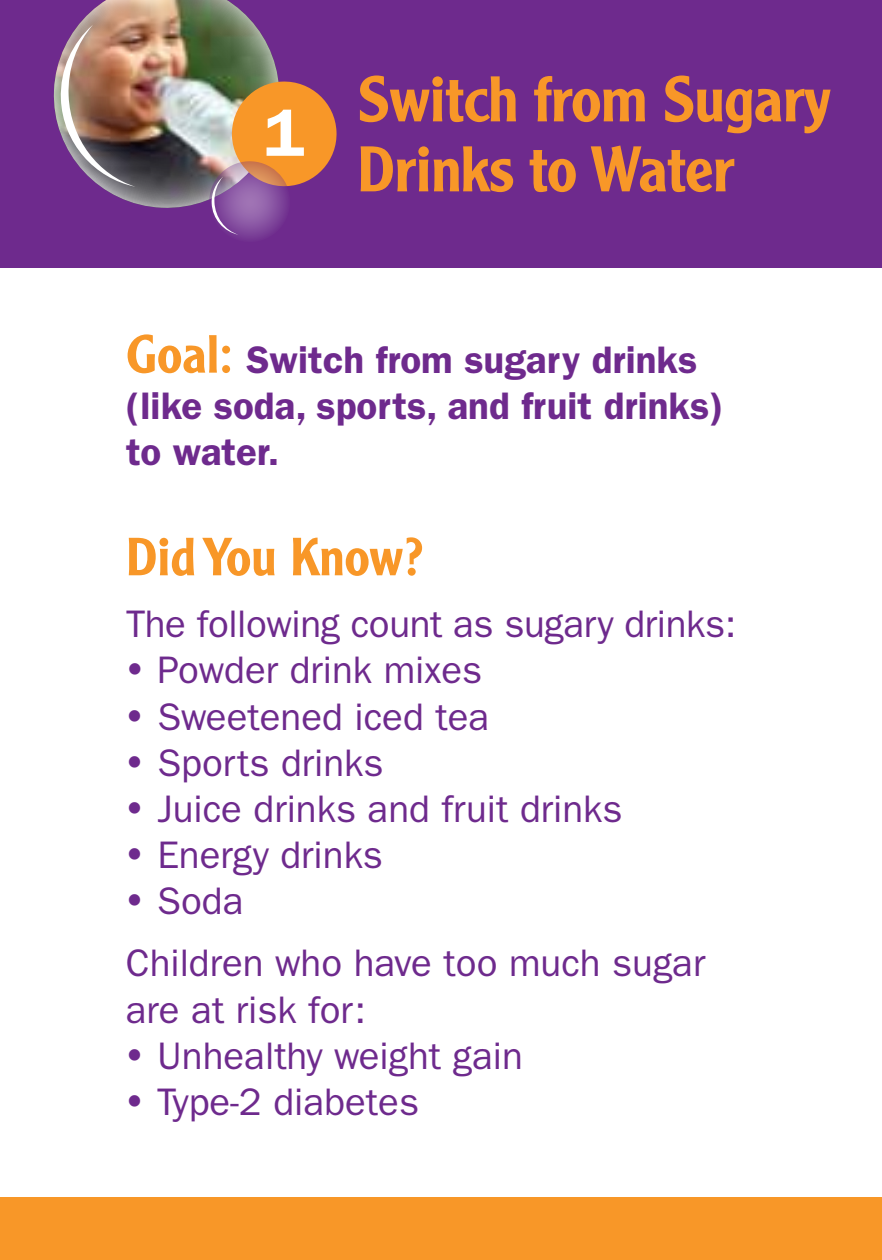
<style>
.page{position:relative;width:882px;height:1260px;background:#fff}
.page>*{position:absolute;margin:0;border:0;box-sizing:border-box;transform-origin:0 0}
.t1{font:600 67.2px "ITC Franklin Gothic Std";color:#fff}
.t2{font:500 63px/70px "Clearface Gothic LT Std";letter-spacing:-.01em;color:#f89728}
.t3{font:500 52.5px "Clearface Gothic LT Std";color:#f89728}
.t4{font:38.5px/61.9px "ITC Franklin Gothic Std";color:#6e2a8d}
.t5{font:600 38.5px/46.2px "ITC Franklin Gothic Std";color:#6e2a8d}
.s1{font-family:"Clearface Gothic LT Std";font-weight:500;font-size:52.5px;color:#f89728}
</style>
<div class="page">
<div style="left:0;top:0;width:882px;height:268px;background:#6e2a8d"></div>
<div style="left:0;top:1197px;width:882px;height:63px;background:#f89728"></div>
<img style="left:53px;top:0;width:226px;height:208px">
<svg style="left:208px;top:160px;width:83px;height:83px"></svg>
<svg style="left:211px;top:80px;width:126px;height:155px"></svg>
<h1 class="t1" style="left:264px;top:93px;width:42px">1</h1>
<h2 class="t2" style="left:357px;top:64px;width:475px">Switch from Sugary<br>Drinks to Water</h2>
<p class="t5" style="left:126px;top:336px;width:599px"><span class="s1">Goal:</span> Switch from sugary drinks (like soda, sports, and fruit drinks) to water.</p>
<h3 class="t3" style="left:126px;top:524px;width:299px">Did You Know?</h3>
<p class="t4" style="left:126px;top:593px;width:612px">The following count as sugary drinks:</p>
<p class="t4" style="left:126px;top:640px;width:358px">• Powder drink mixes</p>
<p class="t4" style="left:126px;top:686px;width:365px">• Sweetened iced tea</p>
<p class="t4" style="left:126px;top:732px;width:259px">• Sports drinks</p>
<p class="t4" style="left:126px;top:778px;width:498px">• Juice drinks and fruit drinks</p>
<p class="t4" style="left:126px;top:824px;width:259px">• Energy drinks</p>
<p class="t4" style="left:126px;top:871px;width:581px">• Soda<br>Children who have too much sugar</p>
<p class="t4" style="left:126px;top:979px;width:242px">are at risk for:</p>
<p class="t4" style="left:126px;top:1025px;width:399px">• Unhealthy weight gain</p>
<p class="t4" style="left:126px;top:1071px;width:295px">• Type-2 diabetes</p>
</div>
